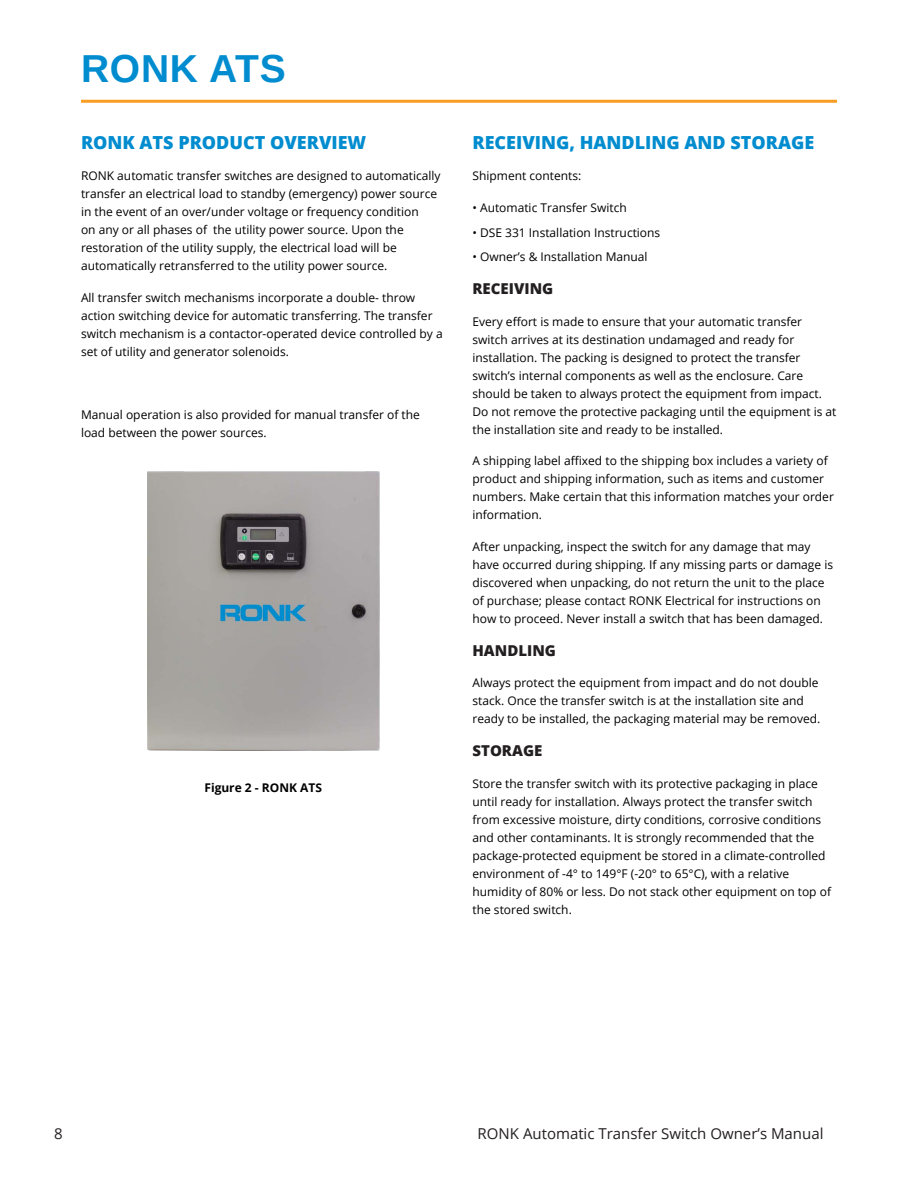
<style>
.page{position:relative;width:918px;height:1188px;background:#fff}
.page>*{position:absolute;margin:0;border:0;box-sizing:border-box;transform-origin:0 0}
.t1{font:700 39px "Arimo";letter-spacing:.02em;color:#008ccf}
.t2{font:800 18px "Open Sans";color:#008ccf}
.t3{font:15px "Open Sans";color:#231f20}
.t4{font:800 15px "Open Sans";color:#231f20}
.t5{font:12px/18px "Open Sans";color:#000}
.t6{font:700 12px "Open Sans";color:#000}
</style>
<div class="page">
<hr style="left:81px;top:100px;width:756px;height:3px;background:#f99d25">
<img style="left:147px;top:472px;width:232px;height:278px">
<h1 class="t1" style="left:81px;top:42px;width:206px">RONK ATS</h1>
<h2 class="t2" style="left:81px;top:129px;width:287px">RONK ATS PRODUCT OVERVIEW</h2>
<p class="t5" style="left:81px;top:167px;width:361px">RONK automatic transfer switches are designed to automatically transfer an electrical load to standby (emergency) power source in the event of an over/under voltage or frequency condition<br>on any or all phases of the utility power source. Upon the restoration of the utility supply, the electrical load will be automatically retransferred to the utility power source.</p>
<p class="t5" style="left:81px;top:288px;width:363px">All transfer switch mechanisms incorporate a double- throw action switching device for automatic transferring. The transfer switch mechanism is a contactor-operated device controlled by a set of utility and generator solenoids.</p>
<p class="t5" style="left:81px;top:405px;width:340px">Manual operation is also provided for manual transfer of the load between the power sources.</p>
<p class="t6" style="left:204px;top:779px;width:119px">Figure 2 - RONK ATS</p>
<h2 class="t2" style="left:472px;top:129px;width:343px">RECEIVING, HANDLING AND STORAGE</h2>
<p class="t5" style="left:472px;top:167px;width:110px">Shipment contents:</p>
<p class="t5" style="left:472px;top:198px;width:156px">• Automatic Transfer Switch</p>
<p class="t5" style="left:472px;top:223px;width:189px">• DSE 331 Installation Instructions</p>
<p class="t5" style="left:472px;top:248px;width:177px">• Owner’s &amp; Installation Manual</p>
<p class="t4" style="left:472px;top:277px;width:82px">RECEIVING</p>
<p class="t5" style="left:472px;top:312px;width:366px">Every effort is made to ensure that your automatic transfer switch arrives at its destination undamaged and ready for installation. The packing is designed to protect the transfer switch’s internal components as well as the enclosure. Care should be taken to always protect the equipment from impact.<br>Do not remove the protective packaging until the equipment is at the installation site and ready to be installed.</p>
<p class="t5" style="left:472px;top:452px;width:363px">A shipping label affixed to the shipping box includes a variety of product and shipping information, such as items and customer numbers. Make certain that this information matches your order information.</p>
<p class="t5" style="left:472px;top:537px;width:362px">After unpacking, inspect the switch for any damage that may have occurred during shipping. If any missing parts or damage is discovered when unpacking, do not return the unit to the place of purchase; please contact RONK Electrical for instructions on how to proceed. Never install a switch that has been damaged.</p>
<p class="t4" style="left:472px;top:639px;width:85px">HANDLING</p>
<p class="t5" style="left:472px;top:674px;width:349px">Always protect the equipment from impact and do not double stack. Once the transfer switch is at the installation site and ready to be installed, the packaging material may be removed.</p>
<p class="t4" style="left:472px;top:739px;width:71px">STORAGE</p>
<p class="t5" style="left:472px;top:774px;width:360px">Store the transfer switch with its protective packaging in place until ready for installation. Always protect the transfer switch from excessive moisture, dirty conditions, corrosive conditions and other contaminants. It is strongly recommended that the package-protected equipment be stored in a climate-controlled environment of -4° to 149°F (-20° to 65°C), with a relative humidity of 80% or less. Do not stack other equipment on top of the stored switch.</p>
<p class="t3" style="left:54px;top:1123px;width:10px">8</p>
<p class="t3" style="left:478px;top:1123px;width:347px">RONK Automatic Transfer Switch Owner’s Manual</p>
</div>
